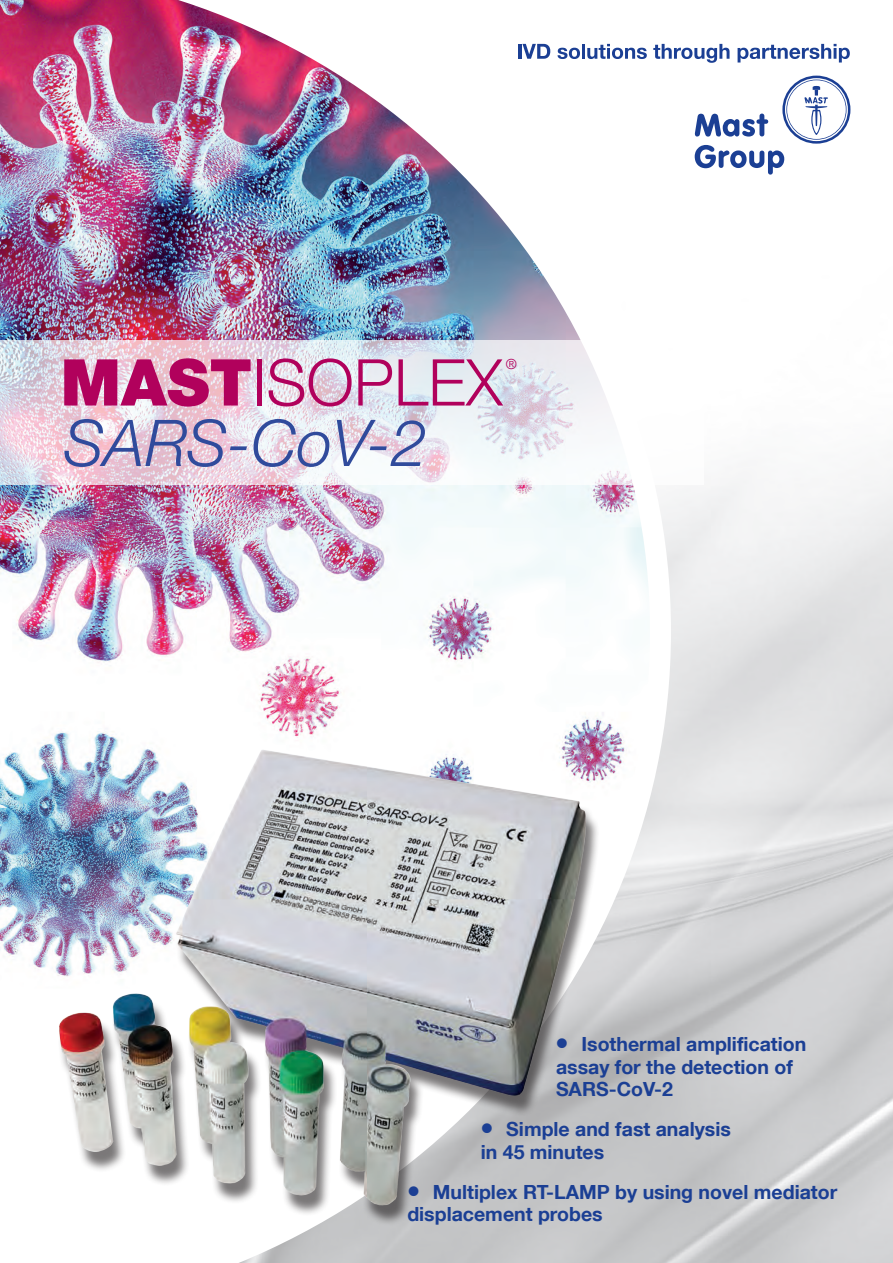
<style>
.page{position:relative;width:893px;height:1263px;background:#fff}
.page>*{position:absolute;margin:0;border:0;box-sizing:border-box;transform-origin:0 0}
.t1{font:300 64.65px "Helvetica Neue LT Com";color:#b1015c}
.t2{font:italic 300 64.5px "Helvetica Neue LT Com";color:#304b9c}
.t3{font:700 19.5px/22.5px "Helvetica Neue LT Com";color:#1b3f94}
.t4{font:300 14.1px "Helvetica Neue LT Com";color:#b1015c}
.s1{font-weight:900}
</style>
<div class="page">
<img style="left:0;top:0;width:681px;height:716px">
<svg style="left:782px;top:76px;width:68px;height:68px"></svg>
<svg style="left:785px;top:78px;width:63px;height:63px"></svg>
<svg style="left:786px;top:80px;width:60px;height:60px"></svg>
<div style="left:787px;top:80px;width:59px;height:59px;background:#fff;border-radius:50%"></div>
<svg style="left:804px;top:86px;width:24px;height:49px"></svg>
<svg style="left:695px;top:114px;width:73px;height:23px"></svg>
<svg style="left:695px;top:145px;width:89px;height:30px"></svg>
<hr style="left:518px;top:44px;width:3px;height:15px;background:#1b3f94">
<svg style="left:522px;top:44px;width:28px;height:15px"></svg>
<svg style="left:557px;top:48px;width:23px;height:11px"></svg>
<hr style="left:582px;top:44px;width:3px;height:15px;background:#1b3f94">
<svg style="left:587px;top:44px;width:60px;height:15px"></svg>
<svg style="left:653px;top:44px;width:76px;height:19px"></svg>
<svg style="left:738px;top:44px;width:112px;height:19px"></svg>
<svg style="left:0;top:341px;width:681px;height:144px"></svg>
<img style="left:0;top:716px;width:697px;height:547px">
<h1 class="t1" style="left:61px;top:343px;width:443px"><span class="s1">MAST</span>ISOPLEX</h1>
<p class="t4" style="left:506px;top:356px;width:13px">®</p>
<h2 class="t2" style="left:64px;top:404px;width:365px">SARS-CoV-2</h2>
<p class="t3" style="left:556px;top:1032px;width:252px">• Isothermal amplification assay for the detection of<br>SARS-CoV-2</p>
<p class="t3" style="left:481px;top:1117px;width:252px">• Simple and fast analysis in 45 minutes</p>
<p class="t3" style="left:407px;top:1180px;width:431px">• Multiplex RT-LAMP by using novel mediator displacement probes</p>
</div>
